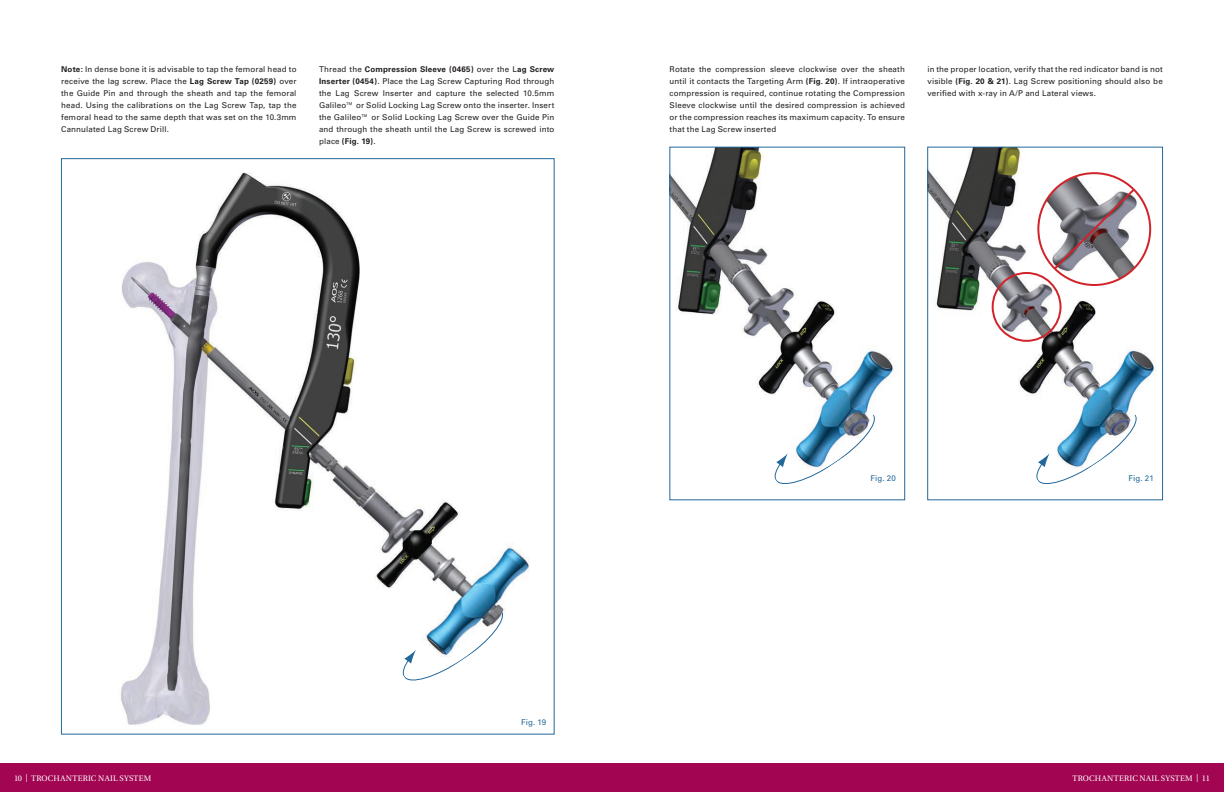
<style>
.page{position:relative;width:1224px;height:792px;background:#fff}
.page>*{position:absolute;margin:0;border:0;box-sizing:border-box;transform-origin:0 0}
.t1{font:8px/12px "Univers";letter-spacing:.02em;color:#231f20;text-align:justify}
.t2{font:8px "Utopia";letter-spacing:.03em;color:#fff}
.t3{font:8px "Univers";letter-spacing:.01em;color:#23689a}
.s1{font-weight:700}
</style>
<div class="page">
<div style="left:0;top:764px;width:1224px;height:28px;background:#a20552"></div>
<img style="left:121px;top:172px;width:408px;height:553px">
<img style="left:672px;top:149px;width:225px;height:265px">
<div style="left:670px;top:147px;width:235px;height:353px;border:1px solid #23689a"></div>
<img style="left:929px;top:149px;width:226px;height:265px">
<div style="left:927px;top:147px;width:236px;height:353px;border:1px solid #23689a"></div>
<img style="left:1038px;top:173px;width:112px;height:112px;border-radius:56px">
<div style="left:1037px;top:172px;width:114px;height:114px;border:2px solid #d1232a;border-radius:50%"></div>
<div style="left:992px;top:272px;width:70px;height:70px;border:2px solid #d1232a;border-radius:50%"></div>
<svg style="left:1052px;top:187px;width:85px;height:84px"></svg>
<svg style="left:401px;top:610px;width:106px;height:75px"></svg>
<svg style="left:774px;top:414px;width:101px;height:71px"></svg>
<svg style="left:1036px;top:414px;width:101px;height:71px"></svg>
<p class="t1" style="left:61px;top:63px;width:237px"><span class="s1">Note:</span> In dense bone it is advisable to tap the femoral head to receive the lag screw. Place the <span class="s1">Lag Screw Tap (0259)</span> over the Guide Pin and through the sheath and tap the femoral head. Using the calibrations on the Lag Screw Tap, tap the femoral head to the same depth that was set on the 10.3mm Cannulated Lag Screw Drill.</p>
<p class="t1" style="left:319px;top:63px;width:237px">Thread the <span class="s1">Compression Sleeve (0465)</span> over the L<span class="s1">ag Screw Inserter (0454)</span>. Place the Lag Screw Capturing Rod through the Lag Screw Inserter and capture the selected 10.5mm Galileo™ or Solid Locking Lag Screw onto the inserter. Insert the Galileo™ or Solid Locking Lag Screw over the Guide Pin and through the sheath until the Lag Screw is screwed into place <span class="s1">(Fig. 19)</span>.</p>
<p class="t1" style="left:670px;top:63px;width:237px">Rotate the compression sleeve clockwise over the sheath until it contacts the Targeting Arm <span class="s1">(Fig. 20)</span>. If intraoperative compression is required, continue rotating the Compression Sleeve clockwise until the desired compression is achieved or the compression reaches its maximum capacity. To ensure that the Lag Screw inserted</p>
<p class="t1" style="left:927px;top:63px;width:237px">in the proper location, verify that the red indicator band is not visible <span class="s1">(Fig. 20 &amp; 21)</span>. Lag Screw positioning should also be verified with x-ray in A/P and Lateral views.</p>
<p class="t3" style="left:521px;top:718px;width:27px">Fig. 19</p>
<p class="t3" style="left:871px;top:474px;width:27px">Fig. 20</p>
<p class="t3" style="left:1129px;top:474px;width:27px">Fig. 21</p>
<p class="t2" style="left:14px;top:774px;width:139px">10 | TROCHANTERIC NAIL SYSTEM</p>
<p class="t2" style="left:1073px;top:774px;width:139px">TROCHANTERIC NAIL SYSTEM | 11</p>
</div>
